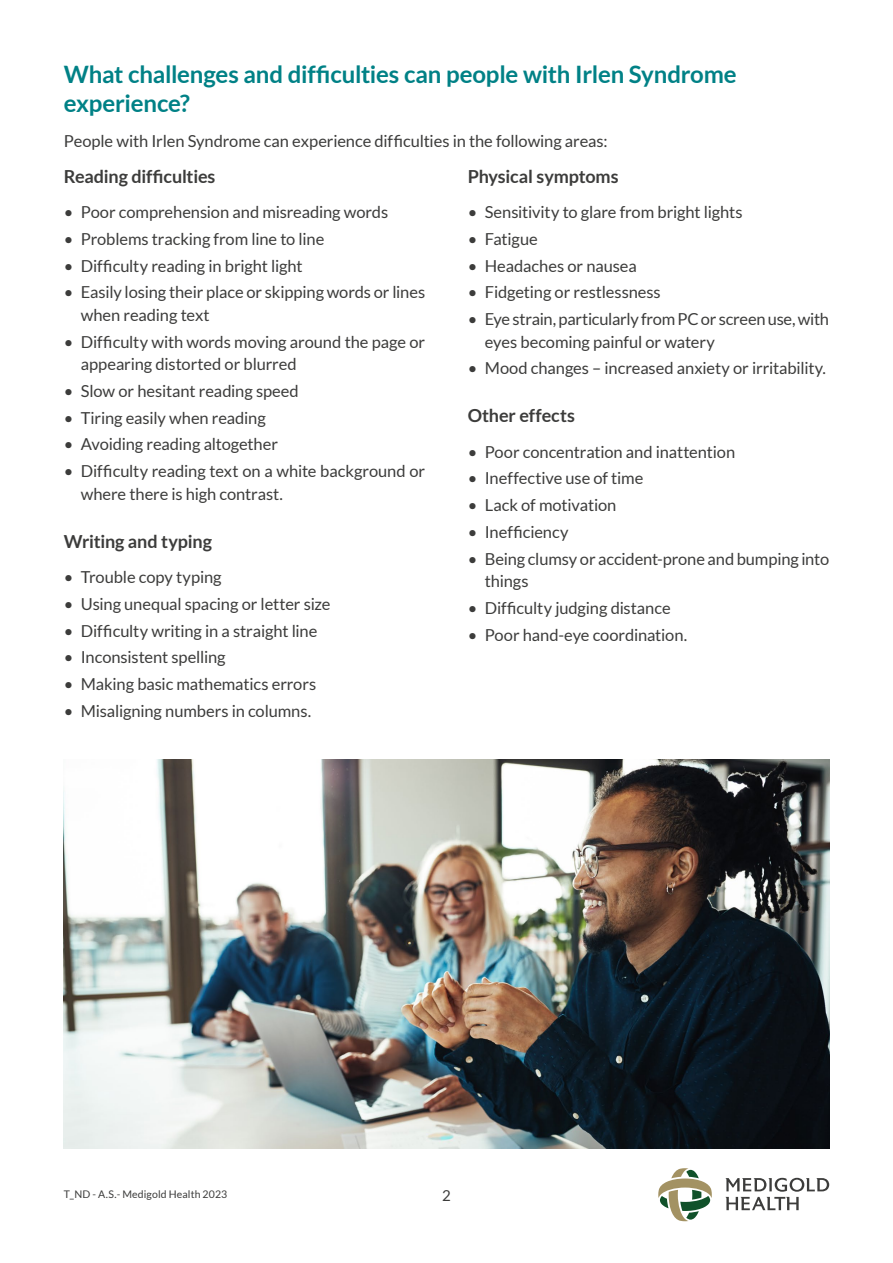
<style>
.page{position:relative;width:893px;height:1263px;background:#fff}
.page>*{position:absolute;margin:0;border:0;box-sizing:border-box;transform-origin:0 0}
.t1{font:700 24px/28.8px "Lato";letter-spacing:-.01em;color:#008186}
.t2{font:700 18px "Lato";letter-spacing:-.01em;color:#3c3c3b}
.t3{font:16.5px/22.5px "Lato";letter-spacing:-.01em;color:#3c3c3b}
.t4{font:15px "Lato";color:#3c3c3b}
.t5{font:10.5px "Lato";letter-spacing:.01em;color:#3c3c3b}
</style>
<div class="page">
<svg style="left:658px;top:1168px;width:54px;height:53px"></svg>
<svg style="left:725px;top:1178px;width:104px;height:32px"></svg>
<img style="left:64px;top:759px;width:765px;height:389px">
<h1 class="t1" style="left:64px;top:60px;width:674px">What challenges and difficulties can people with Irlen Syndrome experience?</h1>
<p class="t3" style="left:64px;top:130px;width:545px">People with Irlen Syndrome can experience difficulties in the following areas:</p>
<p class="t2" style="left:64px;top:166px;width:153px">Reading difficulties</p>
<p class="t3" style="left:64px;top:201px;width:326px">• Poor comprehension and misreading words</p>
<p class="t3" style="left:64px;top:228px;width:262px">• Problems tracking from line to line</p>
<p class="t3" style="left:64px;top:254px;width:240px">• Difficulty reading in bright light</p>
<p class="t3" style="left:81px;top:281px;width:346px;text-indent:-17px">• Easily losing their place or skipping words or lines when reading text</p>
<p class="t3" style="left:81px;top:330px;width:346px;text-indent:-17px">• Difficulty with words moving around the page or appearing distorted or blurred</p>
<p class="t3" style="left:64px;top:380px;width:237px">• Slow or hesitant reading speed</p>
<p class="t3" style="left:64px;top:406px;width:204px">• Tiring easily when reading</p>
<p class="t3" style="left:64px;top:433px;width:216px">• Avoiding reading altogether</p>
<p class="t3" style="left:81px;top:460px;width:346px;text-indent:-17px">• Difficulty reading text on a white background or where there is high contrast.</p>
<p class="t2" style="left:64px;top:531px;width:150px">Writing and typing</p>
<p class="t3" style="left:64px;top:566px;width:159px">• Trouble copy typing</p>
<p class="t3" style="left:64px;top:592px;width:268px">• Using unequal spacing or letter size</p>
<p class="t3" style="left:64px;top:619px;width:255px">• Difficulty writing in a straight line</p>
<p class="t3" style="left:64px;top:646px;width:163px">• Inconsistent spelling</p>
<p class="t3" style="left:64px;top:673px;width:254px">• Making basic mathematics errors</p>
<p class="t3" style="left:64px;top:699px;width:249px">• Misaligning numbers in columns.</p>
<p class="t2" style="left:468px;top:166px;width:152px">Physical symptoms</p>
<p class="t3" style="left:468px;top:201px;width:276px">• Sensitivity to glare from bright lights</p>
<p class="t3" style="left:468px;top:228px;width:72px">• Fatigue</p>
<p class="t3" style="left:468px;top:254px;width:171px">• Headaches or nausea</p>
<p class="t3" style="left:468px;top:281px;width:194px">• Fidgeting or restlessness</p>
<p class="t3" style="left:485px;top:308px;width:346px;text-indent:-17px">• Eye strain, particularly from PC or screen use, with eyes becoming painful or watery</p>
<p class="t3" style="left:468px;top:357px;width:360px">• Mood changes – increased anxiety or irritability.</p>
<p class="t2" style="left:468px;top:406px;width:109px">Other effects</p>
<p class="t3" style="left:468px;top:440px;width:269px">• Poor concentration and inattention</p>
<p class="t3" style="left:468px;top:467px;width:177px">• Ineffective use of time</p>
<p class="t3" style="left:468px;top:494px;width:150px">• Lack of motivation</p>
<p class="t3" style="left:468px;top:521px;width:102px">• Inefficiency</p>
<p class="t3" style="left:485px;top:547px;width:346px;text-indent:-17px">• Being clumsy or accident-prone and bumping into things</p>
<p class="t3" style="left:468px;top:597px;width:204px">• Difficulty judging distance</p>
<p class="t3" style="left:468px;top:623px;width:221px">• Poor hand-eye coordination.</p>
<p class="t5" style="left:64px;top:1188px;width:165px">T_ND - A.S.- Medigold Health 2023</p>
<p class="t4" style="left:442px;top:1187px;width:10px">2</p>
</div>
